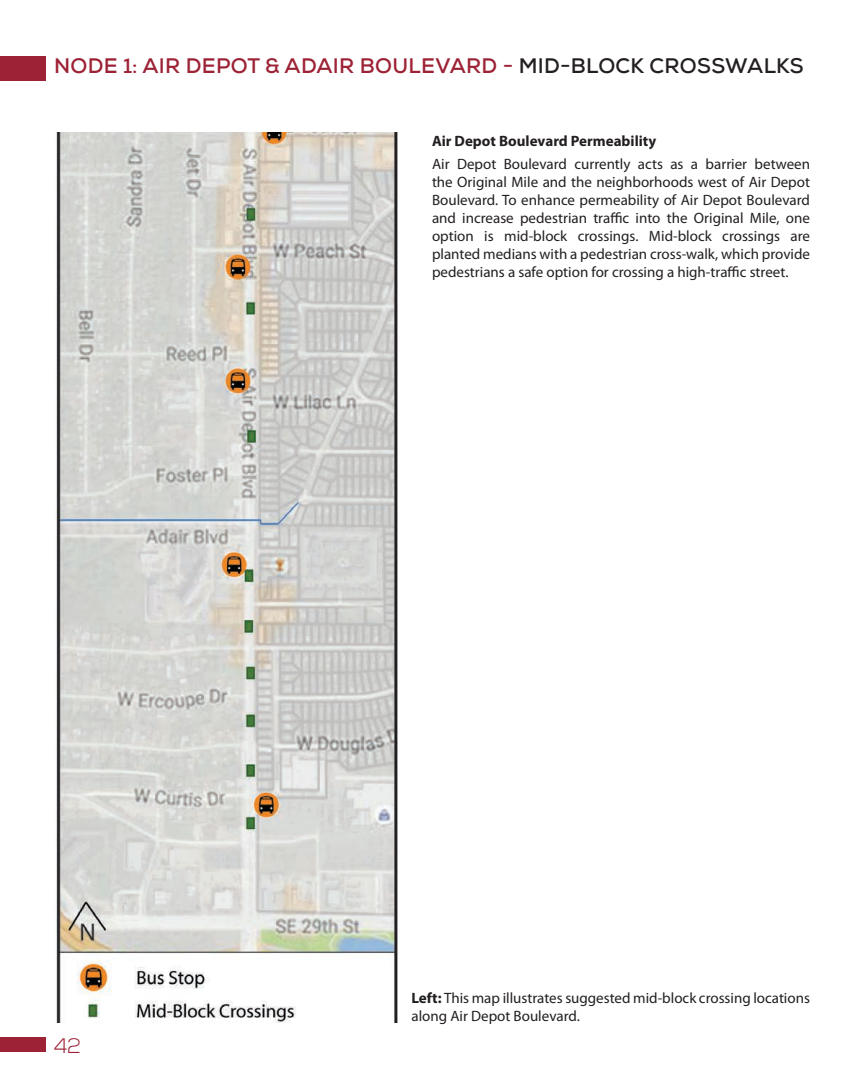
<style>
.page{position:relative;width:864px;height:1080px;background:#fff}
.page>*{position:absolute;margin:0;border:0;box-sizing:border-box;transform-origin:0 0}
.Topic_Header{font:700 21px "Nexa";letter-spacing:.015em;color:#9d2235}
.t1{font:300 21px "Nexa";color:#9d2235}
.Body_Text{font:15px/18px "Myriad Pro";color:#231f20}
.Body_Text-2{font:700 15px "Myriad Pro";color:#231f20}
.s1{color:#231f20}
.s2{font-weight:700}
</style>
<div class="page">
<div style="left:0;top:56px;width:45px;height:24px;background:#9d2235"></div>
<div style="left:0;top:1037px;width:45px;height:14px;background:#9d2235"></div>
<img style="left:54px;top:132px;width:343px;height:891px">
<p class="Topic_Header" style="left:54px;top:52px;width:751px">NODE 1: AIR DEPOT &amp; ADAIR BOULEVARD - <span class="s1">MID-BLOCK CROSSWALKS</span></p>
<p class="Body_Text-2" style="left:432px;top:133px;width:226px">Air Depot Boulevard Permeability</p>
<p class="Body_Text" style="left:432px;top:155px;width:380px;text-align:justify">Air Depot Boulevard currently acts as a barrier between the Original Mile and the neighborhoods west of Air Depot Boulevard. To enhance permeability of Air Depot Boulevard and increase pedestrian traffic into the Original Mile, one option is mid-block crossings. Mid-block crossings are planted medians with a pedestrian cross-walk, which provide pedestrians a safe option for crossing a high-traffic street.</p>
<h1 class="t1" style="left:54px;top:1034px;width:29px">42</h1>
<p class="Body_Text" style="left:411px;top:989px;width:400px"><span class="s2">Left:</span> This map illustrates suggested mid-block crossing locations along Air Depot Boulevard.</p>
</div>
